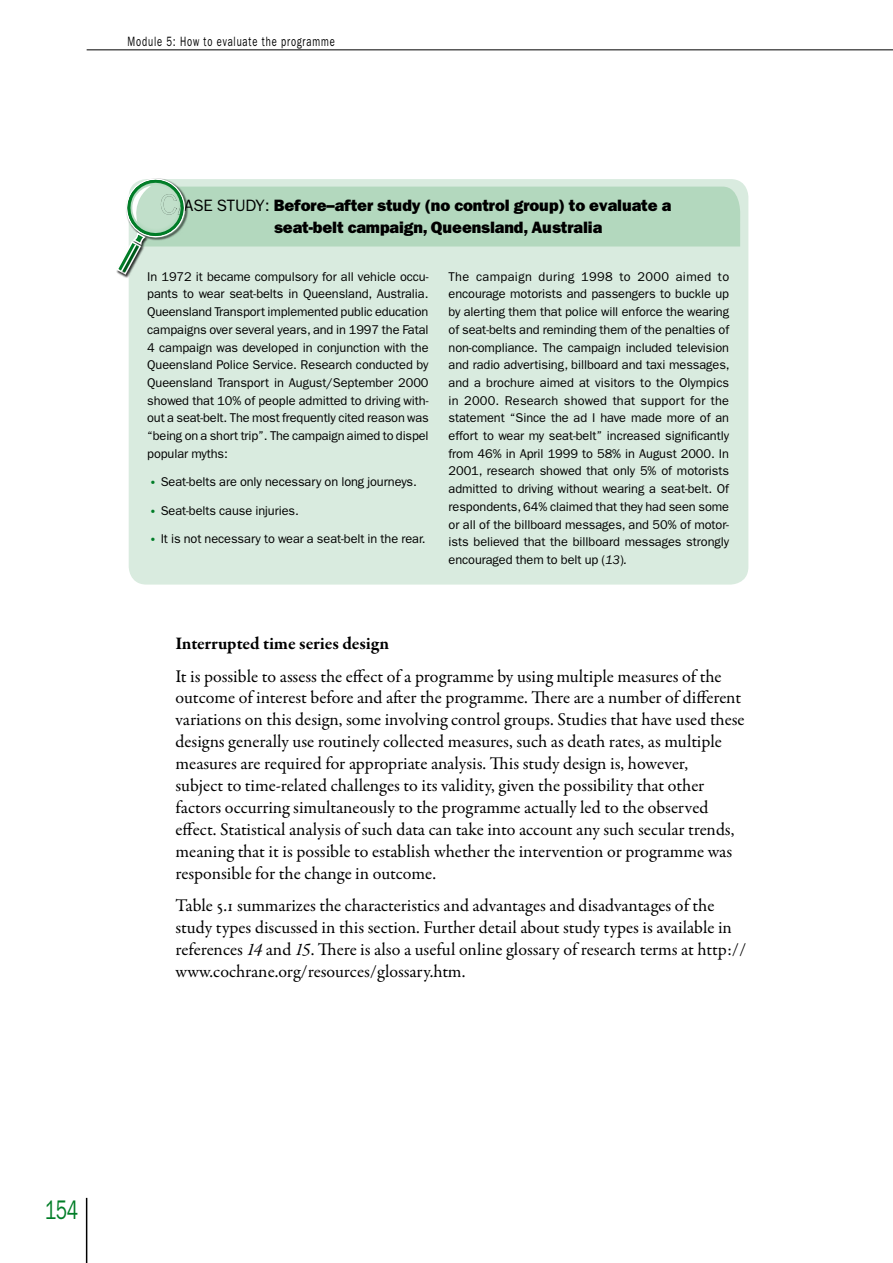
<style>
.page{position:relative;width:893px;height:1263px;background:#fff}
.page>*{position:absolute;margin:0;border:0;box-sizing:border-box;transform-origin:0 0}
.t1{font:27px "ITC Franklin Gothic Std";color:#007d27;scale:.7 1}
.t2{font:18px/21.9px "Garamond Premr Pro";color:#000}
.t3{font:700 18px "Garamond Premr Pro";letter-spacing:-.005em;color:#000}
.t4{font:16.5px/22.5px "ITC Franklin Gothic Std Hvy";letter-spacing:-.005em;color:#000}
.t5{font:13.5px "ITC Franklin Gothic Std";letter-spacing:.09em;color:#000;scale:.7 1}
.t6{font:12.75px/17.7px "ITC Franklin Gothic Std";letter-spacing:-.005em;color:#000;text-align:justify}
.s1{font-family:"ITC Franklin Gothic Std"}
.s2{font-size:19.5px;color:#007d27}
.s3{font-style:italic}
</style>
<div class="page">
<hr style="left:87px;top:50px;width:806px;height:1px;background:#000">
<hr style="left:86px;top:1198px;width:1px;height:65px;background:#000">
<div style="left:129px;top:179px;width:619px;height:406px;background:#d9ebdf;border-radius:18px"></div>
<div style="left:116px;top:241px;width:29px;height:37px;background:#000;opacity:.55"></div>
<svg style="left:116px;top:178px;width:624px;height:98px"></svg>
<p class="t5" style="left:128px;top:34px;width:298px">Module 5: How to evaluate the programme</p>
<p class="t4" style="left:274px;top:194px;width:399px;text-indent:-100px"><span class="s1">CASE STUDY:</span> Before–after study (no control group) to evaluate a seat-belt campaign, Queensland, Australia</p>
<p class="t6" style="left:147px;top:268px;width:283px">In 1972 it became compulsory for all vehicle occu&shy;pants to wear seat-belts in Queensland, Australia.<br>Queensland Transport implemented public education campaigns over several years, and in 1997 the Fatal 4 campaign was developed in conjunction with the Queensland Police Service. Research conducted by Queensland Transport in August/September 2000 showed that 10% of people admitted to driving with&shy;out a seat-belt. The most frequently cited reason was “being on a short trip”. The campaign aimed to dispel popular myths:</p>
<p class="t6" style="left:147px;top:473px;width:271px"><span class="s2">•</span> Seat-belts are only necessary on long journeys.</p>
<p class="t6" style="left:147px;top:502px;width:153px"><span class="s2">•</span> Seat-belts cause injuries.</p>
<p class="t6" style="left:147px;top:530px;width:280px"><span class="s2">•</span> It is not necessary to wear a seat-belt in the rear.</p>
<p class="t6" style="left:449px;top:268px;width:283px">The campaign during 1998 to 2000 aimed to encourage motorists and passengers to buckle up by alerting them that police will enforce the wearing of seat-belts and reminding them of the penalties of non-compliance. The campaign included television and radio advertising, billboard and taxi messages, and a brochure aimed at visitors to the Olympics in 2000. Research showed that support for the statement “Since the ad I have made more of an effort to wear my seat-belt” increased significantly from 46% in April 1999 to 58% in August 2000. In 2001, research showed that only 5% of motorists admitted to driving without wearing a seat-belt. Of respondents, 64% claimed that they had seen some or all of the billboard messages, and 50% of motor&shy;ists believed that the billboard messages strongly encouraged them to belt up (<span class="s3">13</span>)<span class="s3">.</span></p>
<h2 class="t3" style="left:176px;top:632px;width:215px">Interrupted time series design</h2>
<p class="t2" style="left:176px;top:665px;width:571px">It is possible to assess the effect of a programme by using multiple measures of the outcome of interest before and after the programme. There are a number of different variations on this design, some involving control groups. Studies that have used these designs generally use routinely collected measures, such as death rates, as multiple measures are required for appropriate analysis. This study design is, however,<br>subject to time-related challenges to its validity, given the possibility that other factors occurring simultaneously to the programme actually led to the observed effect. Statistical analysis of such data can take into account any such secular trends, meaning that it is possible to establish whether the intervention or programme was responsible for the change in outcome.</p>
<p class="t2" style="left:176px;top:895px;width:572px">Table 5.1 summarizes the characteristics and advantages and disadvantages of the study types discussed in this section. Further detail about study types is available in references <span class="s3">14</span> and <span class="s3">15</span>. There is also a useful online glossary of research terms at http:// www.cochrane.org/resources/glossary.htm.</p>
<h1 class="t1" style="left:45px;top:1195px;width:48px">154</h1>
</div>
